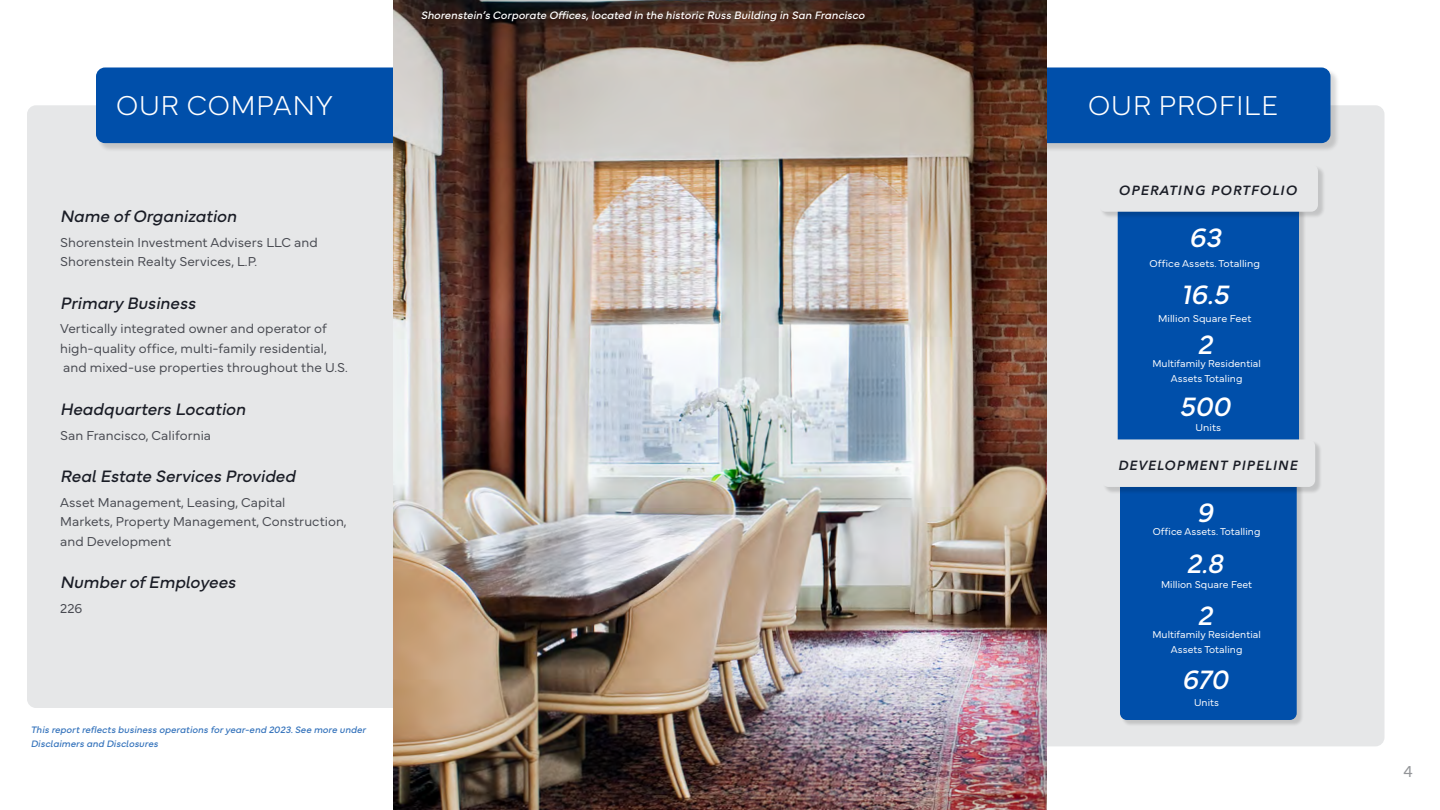
<style>
.page{position:relative;width:1440px;height:810px;background:#fff}
.page>*{position:absolute;margin:0;border:0;box-sizing:border-box;transform-origin:0 0}
.t1{font:100 28.5px "Mundial";letter-spacing:.03em;color:#fff}
.t2{font:italic 27.75px/51.2px "Mundial";color:#fff}
.t3{font:italic 17.25px "Mundial";color:#1a1d26}
.t4{font:300 16.5px "Mundial";color:#939598}
.t5{font:300 13.5px/19.5px "Mundial";letter-spacing:.005em;color:#484a51}
.t6{font:italic 600 13.27px "Avenir Next";letter-spacing:.09em;color:#1a1d26}
.t7{font:italic 11.25px "Mundial";letter-spacing:.005em;color:#fff}
.t8{font:300 10.43px/15px "Mundial";letter-spacing:.005em;color:#fff;text-align:center}
.t9{font:italic 9.75px/14.2px "Mundial";letter-spacing:.005em;color:#3372bb}
</style>
<div class="page">
<div style="left:27px;top:105px;width:389px;height:603px;background:#e6e7e8;border-radius:9px"></div>
<div style="left:996px;top:105px;width:388px;height:641px;background:#e6e7e8;border-radius:9px"></div>
<div style="left:97px;top:69px;width:511px;height:83px;background:#000;opacity:.15"></div>
<div style="left:96px;top:67px;width:502px;height:76px;background:#004faa;border-radius:9px"></div>
<div style="left:1119px;top:205px;width:188px;height:255px;background:#000;opacity:.15"></div>
<div style="left:1118px;top:204px;width:181px;height:249px;background:#004faa;border-radius:7px"></div>
<div style="left:1100px;top:165px;width:225px;height:54px;background:#000;opacity:.15"></div>
<div style="left:1099px;top:164px;width:219px;height:48px;background:#e6e7e8;border-radius:7px"></div>
<div style="left:1121px;top:480px;width:183px;height:247px;background:#000;opacity:.15"></div>
<div style="left:1120px;top:479px;width:177px;height:241px;background:#004faa;border-radius:7px"></div>
<div style="left:1102px;top:441px;width:220px;height:53px;background:#000;opacity:.15"></div>
<div style="left:1102px;top:439px;width:213px;height:48px;background:#e6e7e8;border-radius:7px"></div>
<div style="left:879px;top:69px;width:461px;height:83px;background:#000;opacity:.15"></div>
<div style="left:878px;top:67px;width:452px;height:76px;background:#004faa;border-radius:9px"></div>
<img style="left:394px;top:0;width:653px;height:810px">
<h1 class="t1" style="left:116px;top:83px;width:218px">OUR COMPANY</h1>
<p class="t3" style="left:60px;top:203px;width:178px">Name of Organization</p>
<p class="t5" style="left:60px;top:231px;width:259px">Shorenstein Investment Advisers LLC and<br>Shorenstein Realty Services, L.P.</p>
<p class="t3" style="left:60px;top:289px;width:137px">Primary Business</p>
<p class="t5" style="left:60px;top:318px;width:289px">Vertically integrated owner and operator of high-quality office, multi-family residential, and mixed-use properties throughout the U.S.</p>
<p class="t3" style="left:60px;top:395px;width:187px">Headquarters Location</p>
<p class="t5" style="left:60px;top:424px;width:152px">San Francisco, California</p>
<p class="t3" style="left:60px;top:463px;width:237px">Real Estate Services Provided</p>
<p class="t5" style="left:60px;top:491px;width:288px">Asset Management, Leasing, Capital<br>Markets, Property Management, Construction, and Development</p>
<p class="t3" style="left:60px;top:569px;width:177px">Number of Employees</p>
<p class="t5" style="left:60px;top:597px;width:24px">226</p>
<p class="t9" style="left:31px;top:721px;width:337px">This report reflects business operations for year-end 2023. See more under<br>Disclaimers and Disclosures</p>
<p class="t7" style="left:421px;top:7px;width:446px">Shorenstein’s Corporate Offices, located in the historic Russ Building in San Francisco</p>
<h1 class="t1" style="left:1088px;top:83px;width:192px">OUR PROFILE</h1>
<p class="t6" style="left:1119px;top:179px;width:180px">OPERATING PORTFOLIO</p>
<h2 class="t2" style="left:1181px;top:207px;width:49px;line-height:56.4px">63<br>16.5</h2>
<p class="t8" style="left:1150px;top:255px;width:112px">Office Assets. Totalling</p>
<p class="t8" style="left:1158px;top:310px;width:95px">Million Square Feet</p>
<h2 class="t2" style="left:1197px;top:316px;width:16px">2</h2>
<p class="t8" style="left:1152px;top:355px;width:110px">Multifamily Residential<br>Assets Totaling</p>
<h2 class="t2" style="left:1179px;top:379px;width:52px">500</h2>
<p class="t8" style="left:1196px;top:419px;width:27px">Units</p>
<p class="t6" style="left:1119px;top:454px;width:181px">DEVELOPMENT PIPELINE</p>
<h2 class="t2" style="left:1187px;top:485px;width:38px;text-align:center">9<br>2.8<br>2</h2>
<p class="t8" style="left:1153px;top:523px;width:109px">Office Assets. Totalling</p>
<p class="t8" style="left:1161px;top:576px;width:93px">Million Square Feet</p>
<p class="t8" style="left:1152px;top:626px;width:110px">Multifamily Residential<br>Assets Totaling</p>
<h2 class="t2" style="left:1182px;top:652px;width:48px">670</h2>
<p class="t8" style="left:1194px;top:693px;width:26px">Units</p>
<p class="t4" style="left:1404px;top:759px;width:11px">4</p>
</div>
